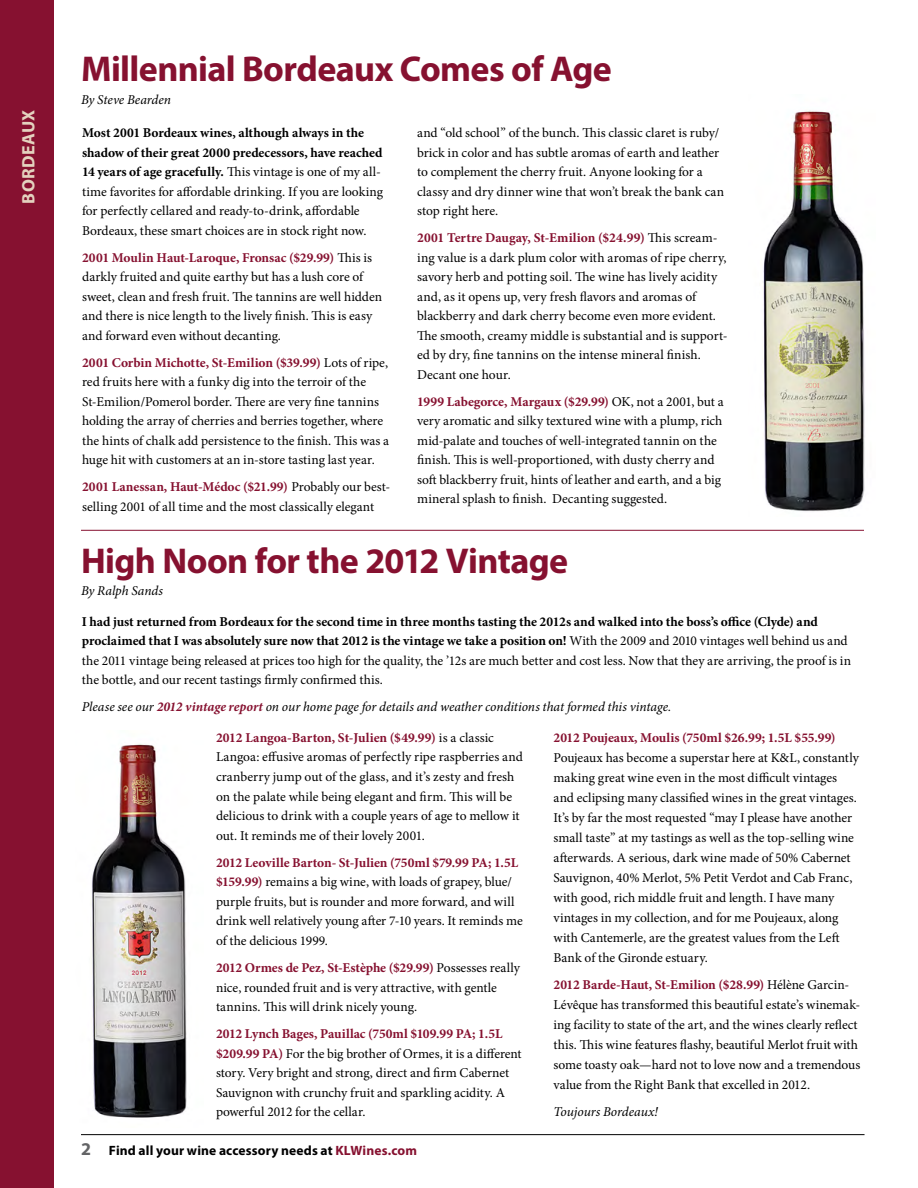
<style>
.page{position:relative;width:918px;height:1188px;background:#fff}
.page>*{position:absolute;margin:0;border:0;box-sizing:border-box;transform-origin:0 0}
.t1{font:700 36px "Myriad Pro";letter-spacing:-.015em;color:#861130}
.t2{font:700 18px "Myriad Pro";letter-spacing:.02em;color:#e4d2bf}
.t3{font:13.5px/19.5px "Minion Pro";color:#000}
.t4{font:italic 13.5px "Minion Pro";letter-spacing:-.005em;color:#000}
.t5{font:700 13.5px "Myriad Pro";letter-spacing:.01em;color:#000}
.t6{font:700 13.5px "Minion Pro";letter-spacing:-.005em;color:#861130}
.s1{font-weight:700}
.s2{font-weight:700;color:#861130}
.s3{font-size:18px;color:#636466}
.s4{color:#861130}
</style>
<div class="page">
<hr style="left:81px;top:1134px;width:784px;height:1px;background:#000">
<div style="left:0;top:0;width:54px;height:1188px;background:#861130"></div>
<img style="left:91px;top:744px;width:96px;height:374px">
<img style="left:762px;top:110px;width:103px;height:402px">
<hr style="left:81px;top:530px;width:783px;height:1px;background:#861130">
<h2 class="t2" style="left:17px;top:204px;width:95px;rotate:-90deg">BORDEAUX</h2>
<h1 class="t1" style="left:81px;top:45px;width:532px">Millennial Bordeaux Comes of Age</h1>
<p class="t4" style="left:81px;top:90px;width:92px">By Steve Bearden</p>
<p class="t3" style="left:82px;top:123px;width:303px"><span class="s1">Most 2001 Bordeaux wines, although always in the shadow of their great 2000 predecessors, have reached 14 years of age gracefully.</span> This vintage is one of my all&shy;time favorites for affordable drinking. If you are looking for perfectly cellared and ready-to-drink, affordable Bordeaux, these smart choices are in stock right now.</p>
<p class="t3" style="left:82px;top:248px;width:301px"><span class="s2">2001 Moulin Haut-Laroque, Fronsac ($29.99)</span> This is darkly fruited and quite earthy but has a lush core of sweet, clean and fresh fruit. The tannins are well hidden and there is nice length to the lively finish. This is easy and forward even without decanting.</p>
<p class="t3" style="left:82px;top:353px;width:309px"><span class="s2">2001 Corbin Michotte, St-Emilion ($39.99)</span> Lots of ripe, red fruits here with a funky dig into the terroir of the St-Emilion/Pomerol border. There are very fine tannins holding the array of cherries and berries together, where the hints of chalk add persistence to the finish. This was a huge hit with customers at an in-store tasting last year.</p>
<p class="t3" style="left:82px;top:477px;width:310px"><span class="s2">2001 Lanessan, Haut-Médoc ($21.99)</span> Probably our best&shy;selling 2001 of all time and the most classically elegant</p>
<p class="t3" style="left:417px;top:123px;width:309px">and “old school” of the bunch. This classic claret is ruby/ brick in color and has subtle aromas of earth and leather to complement the cherry fruit. Anyone looking for a classy and dry dinner wine that won’t break the bank can stop right here.</p>
<p class="t3" style="left:417px;top:228px;width:312px"><span class="s2">2001 Tertre Daugay, St-Emilion ($24.99)</span> This scream&shy;ing value is a dark plum color with aromas of ripe cherry, savory herb and potting soil. The wine has lively acidity and, as it opens up, very fresh flavors and aromas of blackberry and dark cherry become even more evident.<br>The smooth, creamy middle is substantial and is support&shy;ed by dry, fine tannins on the intense mineral finish.<br>Decant one hour.</p>
<p class="t3" style="left:417px;top:392px;width:308px"><span class="s2">1999 Labegorce, Margaux ($29.99)</span> OK, not a 2001, but a very aromatic and silky textured wine with a plump, rich mid-palate and touches of well-integrated tannin on the finish. This is well-proportioned, with dusty cherry and soft blackberry fruit, hints of leather and earth, and a big mineral splash to finish. Decanting suggested.</p>
<h1 class="t1" style="left:81px;top:537px;width:489px">High Noon for the 2012 Vintage</h1>
<p class="t4" style="left:81px;top:582px;width:84px">By Ralph Sands</p>
<p class="t3" style="left:82px;top:612px;width:771px"><span class="s1">I had just returned from Bordeaux for the second time in three months tasting the 2012s and walked into the boss’s office (Clyde) and proclaimed that I was absolutely sure now that 2012 is the vintage we take a position on!</span> With the 2009 and 2010 vintages well behind us and the 2011 vintage being released at prices too high for the quality, the ’12s are much better and cost less. Now that they are arriving, the proof is in the bottle, and our recent tastings firmly confirmed this.</p>
<p class="t4" style="left:82px;top:698px;width:591px">Please see our <span class="s2">2012 vintage report</span> on our home page for details and weather conditions that formed this vintage.</p>
<p class="t3" style="left:216px;top:728px;width:308px"><span class="s2">2012 Langoa-Barton, St-Julien ($49.99)</span> is a classic Langoa: effusive aromas of perfectly ripe raspberries and cranberry jump out of the glass, and it’s zesty and fresh on the palate while being elegant and firm. This will be delicious to drink with a couple years of age to mellow it out. It reminds me of their lovely 2001.</p>
<p class="t3" style="left:216px;top:853px;width:308px"><span class="s2">2012 Leoville Barton- St-Julien (750ml $79.99 PA; 1.5L $159.99)</span> remains a big wine, with loads of grapey, blue/ purple fruits, but is rounder and more forward, and will drink well relatively young after 7-10 years. It reminds me of the delicious 1999.</p>
<p class="t3" style="left:216px;top:958px;width:305px"><span class="s2">2012 Ormes de Pez, St-Estèphe ($29.99)</span> Possesses really nice, rounded fruit and is very attractive, with gentle tannins. This will drink nicely young.</p>
<p class="t3" style="left:216px;top:1024px;width:307px"><span class="s2">2012 Lynch Bages, Pauillac (750ml $109.99 PA; 1.5L $209.99 PA)</span> For the big brother of Ormes, it is a different story. Very bright and strong, direct and firm Cabernet Sauvignon with crunchy fruit and sparkling acidity. A powerful 2012 for the cellar.</p>
<p class="t5" style="left:81px;top:1142px;width:338px"><span class="s3">2</span> Find all your wine accessory needs at <span class="s4">KLWines.com</span></p>
<p class="t6" style="left:553px;top:728px;width:284px">2012 Poujeaux, Moulis (750ml $26.99; 1.5L $55.99)</p>
<p class="t3" style="left:553px;top:748px;width:307px;line-height:20px">Poujeaux has become a superstar here at K&amp;L, constantly making great wine even in the most difficult vintages and eclipsing many classified wines in the great vintages.<br>It’s by far the most requested “may I please have another small taste” at my tastings as well as the top-selling wine afterwards. A serious, dark wine made of 50% Cabernet Sauvignon, 40% Merlot, 5% Petit Verdot and Cab Franc, with good, rich middle fruit and length. I have many vintages in my collection, and for me Poujeaux, along with Cantemerle, are the greatest values from the Left Bank of the Gironde estuary.</p>
<p class="t3" style="left:553px;top:975px;width:308px;line-height:20px"><span class="s2">2012 Barde-Haut, St-Emilion ($28.99)</span> Hélène Garcin-Lévêque has transformed this beautiful estate’s winemak&shy;ing facility to state of the art, and the wines clearly reflect this. This wine features flashy, beautiful Merlot fruit with some toasty oak—hard not to love now and a tremendous value from the Right Bank that excelled in 2012.</p>
<p class="t4" style="left:553px;top:1103px;width:106px">Toujours Bordeaux!</p>
</div>
